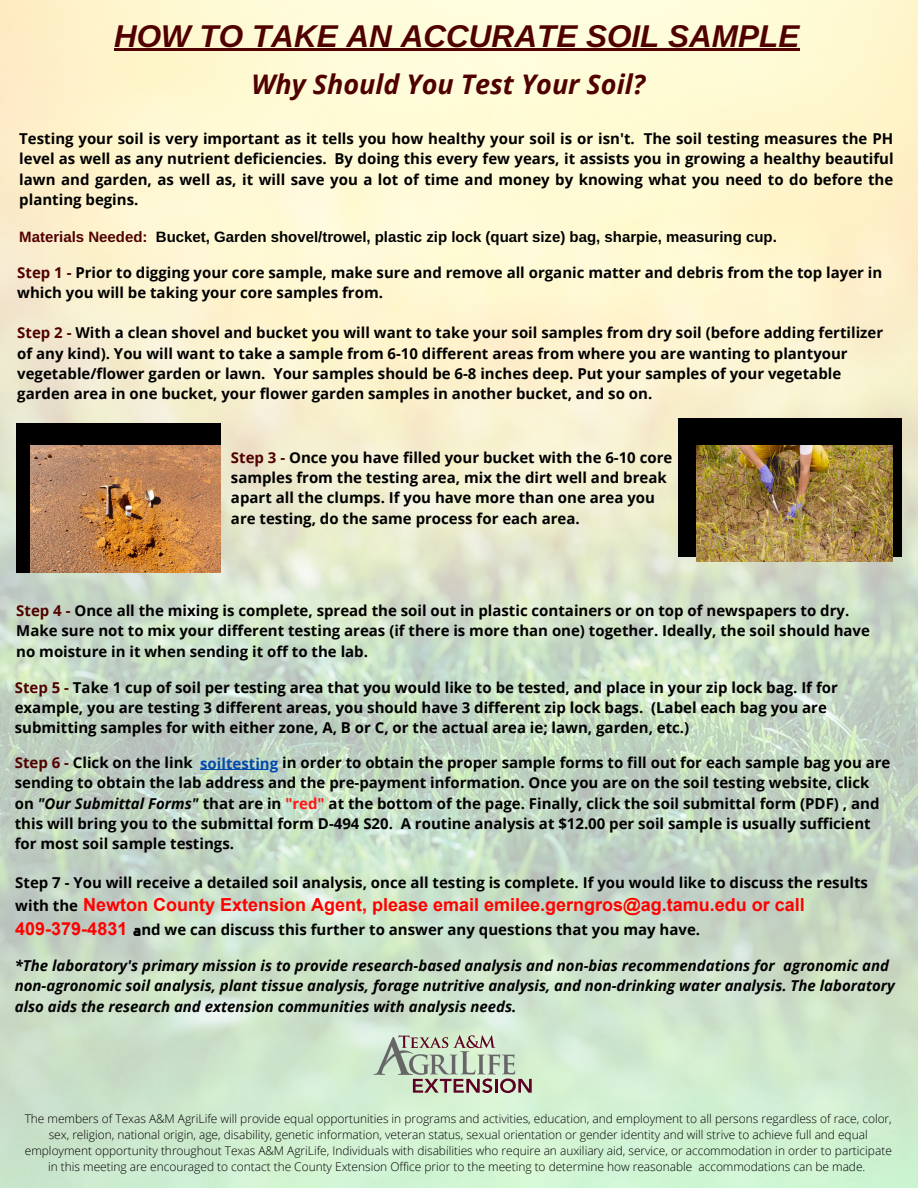
<style>
.page{position:relative;width:918px;height:1188px;background:#fff}
.page>*{position:absolute;margin:0;border:0;box-sizing:border-box;transform-origin:0 0}
.t1{font:italic 700 31.5px "Arimo";color:#500000}
.t2{font:italic 700 27px "Open Sans";color:#500000}
.t3{font:700 18px "Arial";color:#f00}
.t4{font:700 15px/20.2px "Open Sans";color:#000}
.t5{font:italic 700 15px/20.2px "Open Sans";color:#000}
.t6{font:700 15px "Arimo";color:#000}
.t7{font:300 12px/16px "Open Sans";letter-spacing:-.005em;color:#000;text-align:center}
.s1{color:#500000}
.s2{color:#004aad}
.s3{font-style:italic}
.s4{color:#ff1616}
.s5{font-family:"Open Sans";font-size:15px;color:#000}
.s6{font-family:"Arial";font-size:18px;color:#f00}
.s7{font-family:"OCRA Extended";font-weight:400}
</style>
<div class="page">
<img style="left:0;top:0;width:918px;height:1188px">
<svg style="left:373px;top:1035px;width:159px;height:58px;background:#b9c1b0"></svg>
<div style="left:678px;top:419px;width:224px;height:138px;background:#000"></div>
<img style="left:697px;top:446px;width:195px;height:115px">
<div style="left:16px;top:423px;width:205px;height:150px;background:#000"></div>
<img style="left:31px;top:446px;width:190px;height:127px">
<hr style="left:114px;top:49px;width:686px;height:2px;background:#500000">
<hr style="left:200px;top:770px;width:78px;height:1px;background:#004aad">
<h1 class="t1" style="left:114px;top:18px;width:687px">HOW TO TAKE AN ACCURATE SOIL SAMPLE</h1>
<h2 class="t2" style="left:251px;top:65px;width:395px">Why Should You Test Your Soil?</h2>
<p class="t4" style="left:19px;top:128px;width:876px;text-align:justify">Testing your soil is very important as it tells you how healthy your soil is or isn't. The soil testing measures the PH level as well as any nutrient deficiencies. By doing this every few years, it assists you in growing a healthy beautiful lawn and garden, as well as, it will save you a lot of time and money by knowing what you need to do before the planting begins.</p>
<p class="t6" style="left:19px;top:228px;width:759px"><span class="s1">Materials Needed:</span> Bucket, Garden shovel/trowel, plastic zip lock (quart size) bag, sharpie, measuring cup.</p>
<p class="t4" style="left:17px;top:262px;width:867px"><span class="s1">Step 1 -</span> Prior to digging your core sample, make sure and remove all organic matter and debris from the top layer in which you will be taking your core samples from.</p>
<p class="t4" style="left:17px;top:323px;width:867px"><span class="s1">Step 2 -</span> With a clean shovel and bucket you will want to take your soil samples from dry soil (before adding fertilizer of any kind). You will want to take a sample from 6-10 different areas from where you are wanting to plantyour vegetable/flower garden or lawn. Your samples should be 6-8 inches deep. Put your samples of your vegetable garden area in one bucket, your flower garden samples in another bucket, and so on.</p>
<p class="t4" style="left:231px;top:447px;width:443px"><span class="s1">Step 3 -</span> Once you have filled your bucket with the 6-10 core samples from the testing area, mix the dirt well and break apart all the clumps. If you have more than one area you are testing, do the same process for each area.</p>
<p class="t4" style="left:16px;top:600px;width:855px"><span class="s1">Step 4 -</span> Once all the mixing is complete, spread the soil out in plastic containers or on top of newspapers to dry.<br>Make sure not to mix your different testing areas (if there is more than one) together. Ideally, the soil should have no moisture in it when sending it off to the lab.</p>
<p class="t4" style="left:15px;top:677px;width:825px"><span class="s1">Step 5 -</span> Take 1 cup of soil per testing area that you would like to be tested, and place in your zip lock bag. If for example, you are testing 3 different areas, you should have 3 different zip lock bags. (Label each bag you are submitting samples for with either zone, A, B or C, or the actual area ie; lawn, garden, etc.)</p>
<p class="t4" style="left:15px;top:752px;width:180px"><span class="s1">Step 6 -</span> Click on the link</p>
<p class="t4" style="left:15px;top:752px;width:877px;text-indent:185px"><span class="s2">soiltesting</span> in order to obtain the proper sample forms to fill out for each sample bag you are sending to obtain the lab address and the pre-payment information. Once you are on the soil testing website, click on <span class="s3">"Our Submittal Forms"</span> that are in <span class="s4">"red"</span> at the bottom of the page. Finally, click the soil submittal form (PDF) , and this will bring you to the submittal form D-494 S20. A routine analysis at $12.00 per soil sample is usually sufficient for most soil sample testings.</p>
<p class="t4" style="left:15px;top:872px;width:854px">Step 7 - You will receive a detailed soil analysis, once all testing is complete. If you would like to discuss the results</p>
<p class="t3" style="left:15px;top:892px;width:791px"><span class="s5">with the</span> Newton County Extension Agent, please email emilee.gerngros@ag.tamu.edu or call</p>
<p class="t4" style="left:15px;top:919px;width:686px"><span class="s6">409-379-4831</span> <span class="s7">a</span>nd we can discuss this further to answer any questions that you may have.</p>
<p class="t5" style="left:15px;top:955px;width:882px">*The laboratory's primary mission is to provide research-based analysis and non-bias recommendations for agronomic and non-agronomic soil analysis, plant tissue analysis, forage nutritive analysis, and non-drinking water analysis. The laboratory also aids the research and extension communities with analysis needs.</p>
<p class="t7" style="left:25px;top:1111px;width:869px">The members of Texas A&amp;M AgriLife will provide equal opportunities in programs and activities, education, and employment to all persons regardless of race, color, sex, religion, national origin, age, disability, genetic information, veteran status, sexual orientation or gender identity and will strive to achieve full and equal employment opportunity throughout Texas A&amp;M AgriLife, Individuals with disabilities who require an auxiliary aid, service, or accommodation in order to participate in this meeting are encouraged to contact the County Extension Office prior to the meeting to determine how reasonable accommodations can be made.</p>
</div>
